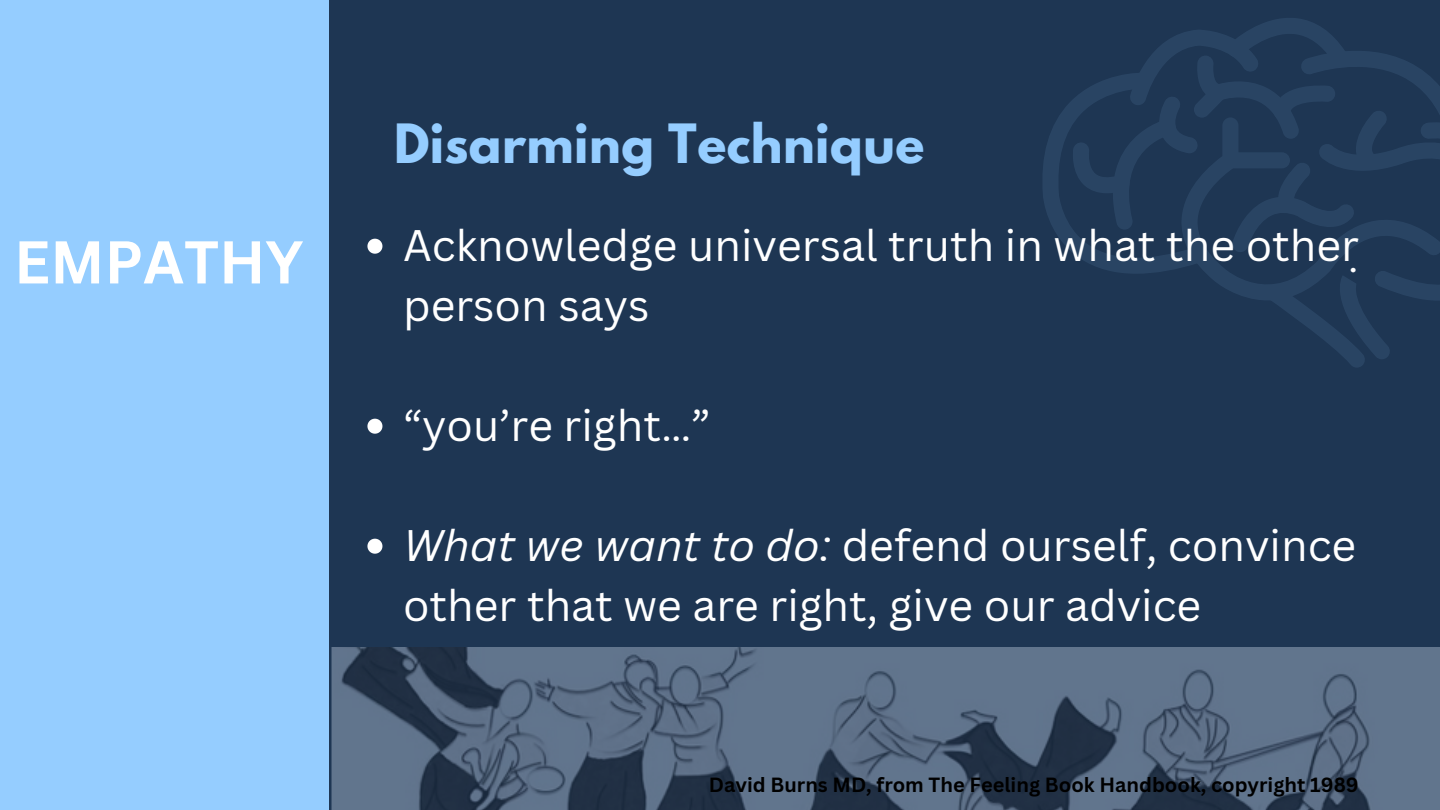
<style>
.page{position:relative;width:1440px;height:810px;background:#1e3653}
.page>*{position:absolute;margin:0;border:0;box-sizing:border-box;transform-origin:0 0}
.t1{font:700 59px "Canva Sans";color:#fff}
.t2{font:700 48px "League Spartan";letter-spacing:.01em;color:#95cdff}
.t3{font:43px/60px "Canva Sans";color:#fff}
.t4{font:41.2px "Glacial Indifference";color:#fff}
.t5{font:700 20px "Canva Sans";color:#000}
.s1{font-style:italic}
</style>
<div class="page">
<div style="left:0;top:0;width:329px;height:810px;background:#95cdff"></div>
<svg style="left:1043px;top:18px;width:397px;height:349px"></svg>
<img style="left:331px;top:647px;width:1109px;height:163px">
<svg style="left:367px;top:239px;width:15px;height:15px"></svg>
<svg style="left:367px;top:419px;width:15px;height:15px"></svg>
<svg style="left:367px;top:539px;width:15px;height:15px"></svg>
<p class="t1" style="left:14px;top:220px;width:291px">EMPATHY</p>
<p class="t2" style="left:394px;top:120px;width:532px">Disarming Technique</p>
<p class="t3" style="left:403px;top:215px;width:958px">Acknowledge universal truth in what the other</p>
<h1 class="t4" style="left:1348px;top:233px;width:12px">.</h1>
<p class="t3" style="left:403px;top:275px;width:248px">person says</p>
<h2 class="t3" style="left:403px;top:395px;width:309px">“you’re right…”</h2>
<p class="t3" style="left:403px;top:515px;width:955px"><span class="s1">What we want to do:</span> defend ourself, convince other that we are right, give our advice</p>
<p class="t5" style="left:709px;top:771px;width:651px">David Burns MD, from The Feeling Book Handbook, copyright 1989</p>
</div>
